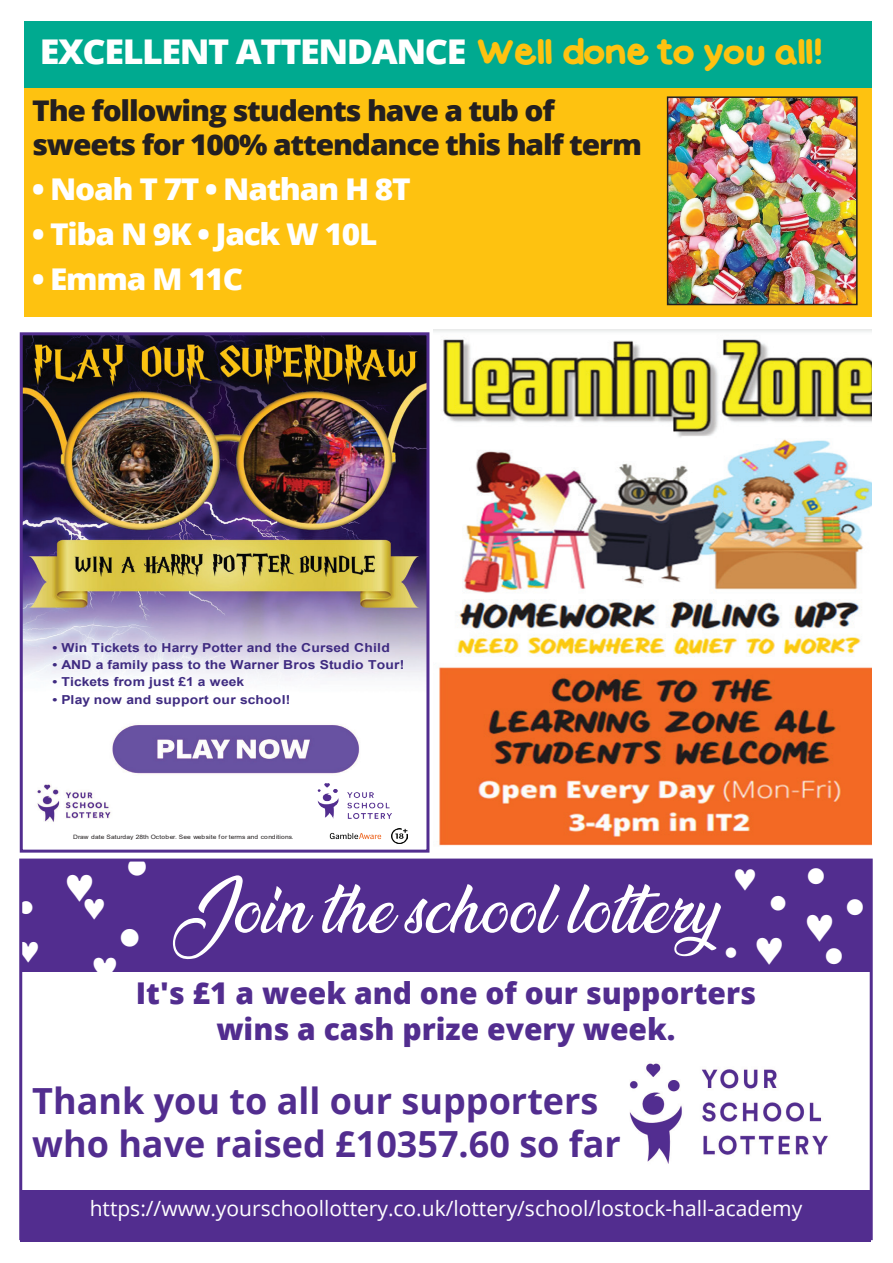
<style>
.page{position:relative;width:893px;height:1263px;background:#fff}
.page>*{position:absolute;margin:0;border:0;box-sizing:border-box;transform-origin:0 0}
.t1{font:60px "Ananda";color:#fff}
.t2{font:44.4px "Symbol";color:#fff}
.t3{font:40.8px "Symbol";color:#fff}
.t4{font:700 36px/43.2px "Open Sans";color:#522d8f}
.t5{font:36px "Symbol";color:#fff}
.t6{font:800 34.05px "Open Sans";letter-spacing:-.04em;color:#fff;scale:1.05 1}
.t7{font:800 30px/36px "Open Sans";color:#522d8f;text-align:center}
.t8{font:800 30px "Open Sans";letter-spacing:-.04em;color:#fff;scale:1.05 1}
.t9{font:28.8px "Symbol";color:#fff}
.t10{font:800 28.5px/34.2px "Open Sans";letter-spacing:-.04em;color:#231f20;scale:1.05 1}
.t11{font:21px "Open Sans";color:#fff}
.t12{font:700 12.45px "Arial";letter-spacing:.02em;color:#3f2b81;scale:1.12 1}
.t13{font:6px "Arial";letter-spacing:.015em;color:#231f20;scale:1.12 1}
.s1{font-family:"Fat Marker";font-weight:400;font-size:32.1px;color:#fec210}
</style>
<div class="page">
<div style="left:21px;top:859px;width:850px;height:113px;background:#522d8f"></div>
<div style="left:21px;top:1191px;width:850px;height:51px;background:#522d8f"></div>
<img style="left:702px;top:1069px;width:126px;height:86px">
<img style="left:629px;top:1063px;width:53px;height:101px">
<div style="left:19px;top:858px;width:854px;height:382px;border:3px solid #522d8f"></div>
<img style="left:24px;top:336px;width:401px;height:508px">
<svg style="left:158px;top:663px;width:1px;height:19px"></svg>
<img style="left:314px;top:781px;width:81px;height:40px">
<img style="left:323px;top:827px;width:65px;height:17px">
<img style="left:391px;top:829px;width:16px;height:14px">
<div style="left:20px;top:332px;width:409px;height:521px;border:3px solid #522d8f"></div>
<img style="left:434px;top:330px;width:438px;height:516px">
<div style="left:24px;top:25px;width:848px;height:292px;background:#fec210"></div>
<div style="left:24px;top:21px;width:848px;height:66px;background:#00aa90"></div>
<img style="left:670px;top:99px;width:185px;height:203px">
<div style="left:667px;top:96px;width:191px;height:209px;border:2px solid #231f20"></div>
<svg style="left:121px;top:858px;width:25px;height:4px"></svg>
<svg style="left:19px;top:941px;width:4px;height:22px"></svg>
<h3 class="t6" style="left:40px;top:25px;width:746px">EXCELLENT ATTENDANCE <span class="s1">Well done to you all!</span></h3>
<h3 class="t10" style="left:32px;top:92px;width:582px">The following students have a tub of sweets for 100% attendance this half term</h3>
<h3 class="t8" style="left:32px;top:167px;width:362px">• Noah T 7T • Nathan H 8T</h3>
<h3 class="t8" style="left:32px;top:212px;width:330px">• Tiba N 9K • Jack W 10L</h3>
<h3 class="t8" style="left:32px;top:257px;width:203px">• Emma M 11C</h3>
<p class="t12" style="left:53px;top:639px;width:303px">• Win tickets to Harry potter and the cursed child</p>
<p class="t12" style="left:53px;top:656px;width:316px">• anD a family pass to the Warner bros Studio tour!</p>
<p class="t12" style="left:53px;top:672px;width:173px">• tickets from just £1 a week</p>
<p class="t12" style="left:53px;top:690px;width:214px">• play now and support our school!</p>
<p class="t13" style="left:73px;top:832px;width:198px">draw date saturday 28th october. see website for terms and conditions.</p>
<h1 class="t1" style="left:173px;top:877px;width:547px">Join the school lottery</h1>
<h3 class="t5" style="left:18px;top:881px;width:18px">•</h3>
<h3 class="t3" style="left:769px;top:874px;width:20px">•</h3>
<h3 class="t9" style="left:724px;top:932px;width:15px">•</h3>
<h3 class="t7" style="left:136px;top:974px;width:622px">It's £1 a week and one of our supporters wins a cash prize every week.</h3>
<h3 class="t4" style="left:32px;top:1078px;width:600px">Thank you to all our supporters who have raised £10357.60 so far!</h3>
<h2 class="t2" style="left:806px;top:844px;width:22px">•</h2>
<h2 class="t2" style="left:845px;top:875px;width:22px">•</h2>
<h2 class="t2" style="left:824px;top:924px;width:22px">•</h2>
<h3 class="t11" style="left:90px;top:1194px;width:714px">https://www.yourschoollottery.co.uk/lottery/school/lostock-hall-academy</h3>
</div>
